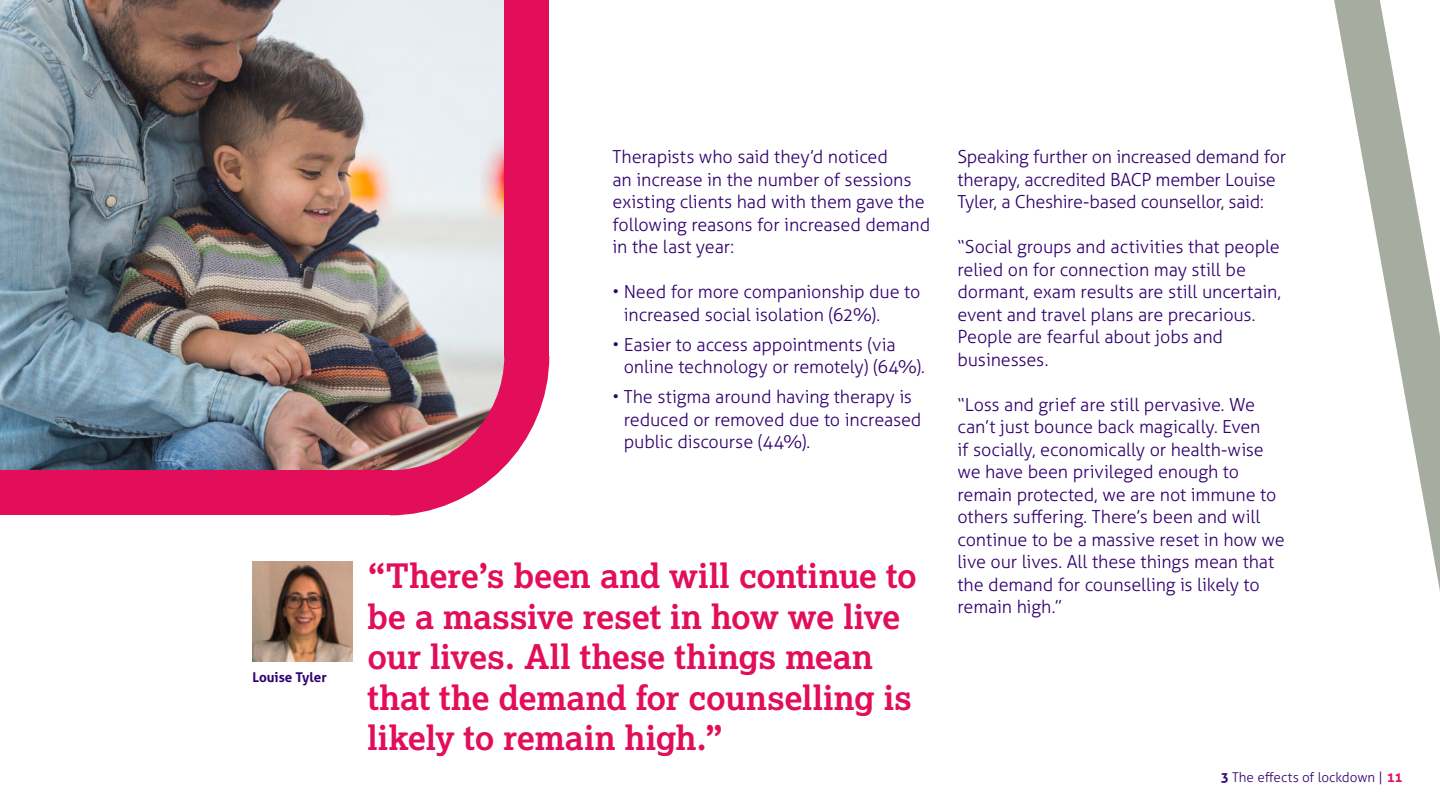
<style>
.page{position:relative;width:1440px;height:810px;background:#fff}
.page>*{position:absolute;margin:0;border:0;box-sizing:border-box;transform-origin:0 0}
.large_quote{font:700 33.75px/40.5px "Lexia";letter-spacing:-.005em;color:#e20e5a}
.Body_large{font:300 18px/22.5px "Aller";letter-spacing:-.01em;color:#31006f}
.body_large_bullet{font:300 18px/22.5px "Aller";letter-spacing:-.01em;color:#31006f}
.t1{font:300 13.5px "Aller";letter-spacing:-.005em;color:#31006f}
.name{font:700 13.5px "Aller";color:#31006f}
.s1{font-weight:700}
.s2{font-weight:700;color:#e20e5a}
</style>
<div class="page">
<img style="left:0;top:0;width:504px;height:470px">
<svg style="left:1334px;top:0;width:106px;height:591px"></svg>
<div style="left:504px;top:0;width:45px;height:357px;background:#e20e5a"></div>
<img style="left:345px;top:311px;width:205px;height:205px">
<div style="left:0;top:470px;width:392px;height:45px;background:#e20e5a"></div>
<img style="left:253px;top:562px;width:99px;height:100px">
<p class="name" style="left:253px;top:669px;width:76px">Louise Tyler</p>
<p class="Body_large" style="left:613px;top:146px;width:319px">Therapists who said they’d noticed<br>an increase in the number of sessions existing clients had with them gave the following reasons for increased demand in the last year:</p>
<p class="body_large_bullet" style="left:624px;top:281px;width:298px;text-indent:-11px">• Need for more companionship due to increased social isolation (62%).</p>
<p class="body_large_bullet" style="left:624px;top:333px;width:303px;text-indent:-11px">• Easier to access appointments (via online technology or remotely) (64%).</p>
<p class="body_large_bullet" style="left:624px;top:386px;width:299px;text-indent:-11px">• The stigma around having therapy is reduced or removed due to increased public discourse (44%).</p>
<p class="large_quote" style="left:368px;top:555px;width:551px">“There’s been and will continue to be a massive reset in how we live our lives. All these things mean that the demand for counselling is likely to remain high.”</p>
<p class="Body_large" style="left:958px;top:146px;width:330px">Speaking further on increased demand for therapy, accredited BACP member Louise<br>Tyler, a Cheshire-based counsellor, said:</p>
<p class="Body_large" style="left:958px;top:236px;width:325px">“Social groups and activities that people relied on for connection may still be dormant, exam results are still uncertain, event and travel plans are precarious.<br>People are fearful about jobs and businesses.</p>
<p class="Body_large" style="left:958px;top:393px;width:329px">“Loss and grief are still pervasive. We can’t just bounce back magically. Even<br>if socially, economically or health-wise we have been privileged enough to remain protected, we are not immune to others suffering. There’s been and will continue to be a massive reset in how we live our lives. All these things mean that the demand for counselling is likely to remain high.”</p>
<p class="t1" style="left:1221px;top:770px;width:183px"><span class="s1">3</span> The effects of lockdown | <span class="s2">11</span></p>
</div>
